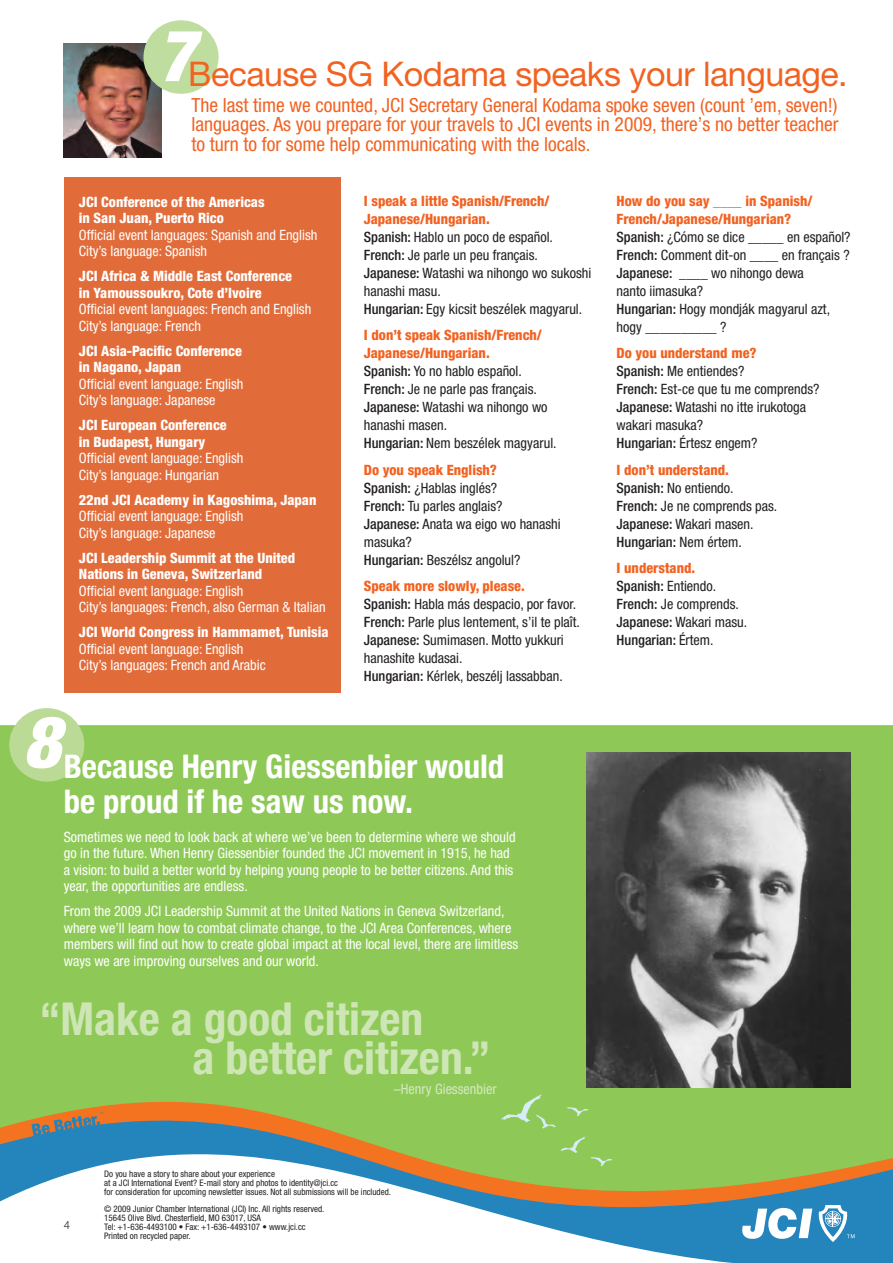
<style>
.page{position:relative;width:893px;height:1263px;background:#fff}
.page>*{position:absolute;margin:0;border:0;box-sizing:border-box;transform-origin:0 0}
.t1{font:700 condensed 45.6px/39.6px "Helvetica Neue";color:#cee5b5}
.t2{font:34.05px "Helvetica Neue LT Pro";letter-spacing:-.015em;color:#f26221}
.t3{font:700 condensed 32.7px/34.8px "Helvetica Neue LT Pro";color:#fff}
.t4{font:condensed 19.5px/19.5px "Helvetica Neue LT Pro";color:#f26221;text-align:justify}
.t5{font:condensed 14.25px/18px "Helvetica Neue";color:#231f20}
.t6{font:condensed 14.25px/16.5px "Helvetica Neue LT Pro";color:#fff}
.t7{font:condensed 14.25px/16.5px "Helvetica Neue";color:#fff}
.t8{font:800 condensed 14.25px/16.5px "Helvetica Neue";color:#fff}
.t9{font:condensed 14.25px "Helvetica Neue LT Pro";color:#d5e8c0}
.t10{font:300 11.25px "Helvetica Neue";color:#231f20}
.t11{font:condensed 9px/9px "Helvetica Neue LT Pro";color:#231f20}
.s1{font-weight:900;font-style:italic;font-stretch:condensed;font-size:71.55px;color:#fff}
.s2{font-weight:800;color:#f26221}
.s3{font-weight:500}
</style>
<div class="page">
<div style="left:0;top:725px;width:893px;height:363px;background:#8ec957"></div>
<svg style="left:0;top:1088px;width:893px;height:175px"></svg>
<svg style="left:501px;top:1094px;width:112px;height:72px;background:#91ca5f"></svg>
<svg style="left:32px;top:1112px;width:71px;height:24px;background:#808175"></svg>
<svg style="left:742px;top:1205px;width:112px;height:37px"></svg>
<img style="left:587px;top:753px;width:263px;height:334px">
<img style="left:64px;top:44px;width:98px;height:113px">
<div style="left:64px;top:178px;width:277px;height:515px;background:#e16c3a"></div>
<div style="left:143px;top:20px;width:76px;height:74px;background:#bfdd9f;border-radius:50%"></div>
<div style="left:9px;top:708px;width:75px;height:74px;background:#bada96;border-radius:50%"></div>
<h2 class="t2" style="left:157px;top:62px;width:692px"><span class="s1">7</span>Because SG Kodama speaks your language.</h2>
<h3 class="t4" style="left:191px;top:97px;width:649px">The last time we counted, JCI Secretary General Kodama spoke seven (count ’em, seven!) languages. As you prepare for your travels to JCI events in 2009, there’s no better teacher to turn to for some help communicating with the locals.</h3>
<p class="t8" style="left:79px;top:195px;width:187px">JCI Conference of the Americas in San Juan, Puerto Rico</p>
<p class="t7" style="left:79px;top:228px;width:240px">Official event languages: Spanish and English<br>City’s language: Spanish</p>
<p class="t8" style="left:79px;top:269px;width:215px">JCI Africa &amp; Middle East Conference in Yamoussoukro, Cote d’Ivoire</p>
<p class="t7" style="left:79px;top:302px;width:234px">Official event languages: French and English<br>City’s language: French</p>
<p class="t8" style="left:79px;top:344px;width:165px">JCI Asia-Pacific Conference in Nagano, Japan</p>
<p class="t7" style="left:79px;top:377px;width:166px">Official event language: English<br>City’s language: Japanese</p>
<p class="t8" style="left:79px;top:418px;width:149px">JCI European Conference in Budapest, Hungary</p>
<p class="t7" style="left:79px;top:451px;width:166px">Official event language: English<br>City’s language: Hungarian</p>
<p class="t8" style="left:79px;top:493px;width:239px">22nd JCI Academy in Kagoshima, Japan</p>
<p class="t7" style="left:79px;top:509px;width:166px">Official event language: English<br>City’s language: Japanese</p>
<p class="t8" style="left:79px;top:551px;width:218px">JCI Leadership Summit at the United<br>Nations in Geneva, Switzerland</p>
<p class="t7" style="left:79px;top:584px;width:248px">Official event language: English<br>City’s languages: French, also German &amp; Italian</p>
<p class="t8" style="left:79px;top:625px;width:251px">JCI World Congress in Hammamet, Tunisia</p>
<p class="t7" style="left:79px;top:642px;width:188px">Official event language: English<br>City’s languages: French and Arabic</p>
<p class="t5" style="left:364px;top:193px;width:229px"><span class="s2">I speak a little Spanish/French/<br>Japanese/Hungarian.<br></span><span class="s3">Spanish:</span> Hablo un poco de español.<br><span class="s3">French:</span> Je parle un peu français.<br><span class="s3">Japanese:</span> Watashi wa nihongo wo sukoshi hanashi masu.<br><span class="s3">Hungarian:</span> Egy kicsit beszélek magyarul.</p>
<p class="t5" style="left:364px;top:327px;width:194px"><span class="s2">I don’t speak Spanish/French/<br>Japanese/Hungarian.<br></span><span class="s3">Spanish:</span> Yo no hablo español.<br><span class="s3">French:</span> Je ne parle pas français.<br><span class="s3">Japanese:</span> Watashi wa nihongo wo hanashi masen.<br><span class="s3">Hungarian:</span> Nem beszélek magyarul.</p>
<p class="t5" style="left:364px;top:462px;width:198px"><span class="s2">Do you speak English?<br></span><span class="s3">Spanish:</span> ¿Hablas inglés?<br><span class="s3">French:</span> Tu parles anglais?<br><span class="s3">Japanese:</span> Anata wa eigo wo hanashi masuka?<br><span class="s3">Hungarian:</span> Beszélsz angolul?</p>
<p class="t5" style="left:364px;top:578px;width:218px"><span class="s2">Speak more slowly, please.<br></span><span class="s3">Spanish:</span> Habla más despacio, por favor.<br><span class="s3">French:</span> Parle plus lentement, s’il te plaît.<br><span class="s3">Japanese:</span> Sumimasen. Motto yukkuri hanashite kudasai.<br><span class="s3">Hungarian:</span> Kérlek, beszélj lassabban.</p>
<h3 class="t3" style="left:64px;top:752px;width:442px;text-indent:-41px"><sup>8</sup>Because Henry Giessenbier would be proud if he saw us now.</h3>
<p class="t6" style="left:64px;top:830px;width:453px">Sometimes we need to look back at where we’ve been to determine where we should go in the future. When Henry Giessenbier founded the JCI movement in 1915, he had a vision: to build a better world by helping young people to be better citizens. And this year, the opportunities are endless.</p>
<p class="t6" style="left:64px;top:904px;width:456px">From the 2009 JCI Leadership Summit at the United Nations in Geneva Switzerland, where we’ll learn how to combat climate change, to the JCI Area Conferences, where members will find out how to create global impact at the local level, there are limitless ways we are improving ourselves and our world.</p>
<h1 class="t1" style="left:193px;top:1002px;width:300px;text-indent:-153px">“Make a good citizen<br>a better citizen.”</h1>
<p class="t9" style="left:394px;top:1083px;width:104px">–Henry Giessenbier</p>
<p class="t5" style="left:617px;top:193px;width:235px"><span class="s2">How do you say ____ in Spanish/<br>French/Japanese/Hungarian?<br></span><span class="s3">Spanish:</span> ¿Cómo se dice _____ en español?<br><span class="s3">French:</span> Comment dit-on ____ en français ?<br><span class="s3">Japanese:</span> ____ wo nihongo dewa<br>nanto iimasuka?<br><span class="s3">Hungarian:</span> Hogy mondják magyarul azt, hogy __________ ?</p>
<p class="t5" style="left:617px;top:345px;width:204px"><span class="s2">Do you understand me?<br></span><span class="s3">Spanish:</span> Me entiendes?<br><span class="s3">French:</span> Est-ce que tu me comprends?<br><span class="s3">Japanese:</span> Watashi no itte irukotoga wakari masuka?<br><span class="s3">Hungarian:</span> Értesz engem?</p>
<p class="t5" style="left:617px;top:462px;width:162px"><span class="s2">I don’t understand.<br></span><span class="s3">Spanish:</span> No entiendo.<br><span class="s3">French:</span> Je ne comprends pas.<br><span class="s3">Japanese:</span> Wakari masen.<br><span class="s3">Hungarian:</span> Nem értem.</p>
<p class="t5" style="left:617px;top:560px;width:132px"><span class="s2">I understand.<br></span><span class="s3">Spanish:</span> Entiendo.<br><span class="s3">French:</span> Je comprends.<br><span class="s3">Japanese:</span> Wakari masu.<br><span class="s3">Hungarian:</span> Értem.</p>
<p class="t10" style="left:64px;top:1218px;width:8px">4</p>
<p class="t11" style="left:104px;top:1170px;width:288px">Do you have a story to share about your experience<br>at a JCI International Event? E-mail story and photos to identity@jci.cc<br>for consideration for upcoming newsletter issues. Not all submissions will be included.</p>
<p class="t11" style="left:104px;top:1205px;width:222px">© 2009 Junior Chamber International (JCI) Inc. All rights reserved.<br>15645 Olive Blvd. Chesterfield, MO 63017, USA<br>Tel: +1-636-4493100 • Fax: +1-636-4493107 • www.jci.cc Printed on recycled paper.</p>
</div>
